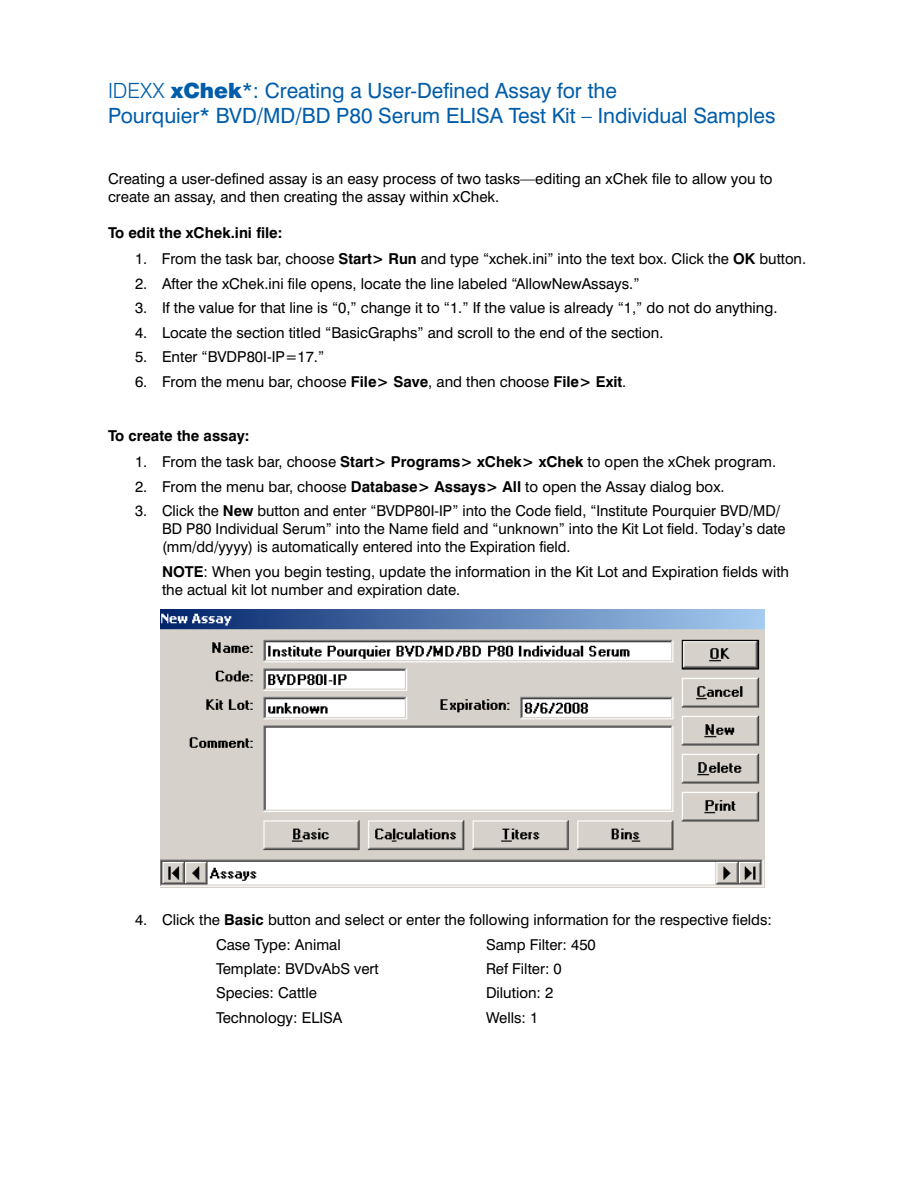
<style>
.page{position:relative;width:918px;height:1188px;background:#fff}
.page>*{position:absolute;margin:0;border:0;box-sizing:border-box;transform-origin:0 0}
.t1{font:21px/25.2px "Swiss 721 BT";color:#005daa}
.t2{font:15px/18px "Swiss 721 BT";color:#000}
.t3{font:700 15px "Swiss 721 BT";color:#000}
.s1{font-weight:300}
.s2{font-weight:900}
.s3{font-weight:700}
</style>
<div class="page">
<img style="left:160px;top:609px;width:605px;height:278px">
<h1 class="t1" style="left:108px;top:78px;width:669px"><span class="s1">IDEXX</span> <span class="s2">xChek</span>*: Creating a User-Defined Assay for the<br>Pourquier* BVD/MD/BD P80 Serum ELISA Test Kit – Individual Samples</h1>
<p class="t2" style="left:108px;top:169px;width:666px">Creating a user-defined assay is an easy process of two tasks—editing an xChek file to allow you to create an assay, and then creating the assay within xChek.</p>
<p class="t3" style="left:108px;top:223px;width:176px">To edit the xChek.ini file:</p>
<p class="t2" style="left:135px;top:250px;width:673px">1. From the task bar, choose <span class="s3">Start&gt; Run</span> and type “xchek.ini” into the text box. Click the <span class="s3">OK</span> button.</p>
<p class="t2" style="left:135px;top:274px;width:506px">2. After the xChek.ini file opens, locate the line labeled “AllowNewAssays.”</p>
<p class="t2" style="left:135px;top:299px;width:644px">3. If the value for that line is “0,” change it to “1.” If the value is already “1,” do not do anything.</p>
<p class="t2" style="left:135px;top:323px;width:530px">4. Locate the section titled “BasicGraphs” and scroll to the end of the section.</p>
<p class="t2" style="left:135px;top:348px;width:191px">5. Enter “BVDP80I-IP=17.”</p>
<p class="t2" style="left:135px;top:372px;width:493px">6. From the menu bar, choose <span class="s3">File&gt; Save</span>, and then choose <span class="s3">File&gt; Exit</span>.</p>
<p class="t3" style="left:108px;top:426px;width:143px">To create the assay:</p>
<p class="t2" style="left:135px;top:453px;width:643px">1. From the task bar, choose <span class="s3">Start&gt; Programs&gt; xChek&gt; xChek</span> to open the xChek program.</p>
<p class="t2" style="left:135px;top:477px;width:591px">2. From the menu bar, choose <span class="s3">Database&gt; Assays&gt; All</span> to open the Assay dialog box.</p>
<p class="t2" style="left:162px;top:502px;width:625px;text-indent:-27px">3. Click the <span class="s3">New</span> button and enter “BVDP80I-IP” into the Code field, “Institute Pourquier BVD/MD/<br>BD P80 Individual Serum” into the Name field and “unknown” into the Kit Lot field. Today’s date (mm/dd/yyyy) is automatically entered into the Expiration field.</p>
<p class="t3" style="left:162px;top:562px;width:22px">Note</p>
<p class="t2" style="left:162px;top:562px;width:629px;text-indent:42px">: When you begin testing, update the information in the Kit Lot and Expiration fields with the actual kit lot number and expiration date.</p>
<p class="t2" style="left:216px;top:907px;width:558px;line-height:24.5px;text-indent:-81px">4. Click the <span class="s3">Basic</span> button and select or enter the following information for the respective fields:<br>Case Type: Animal</p>
<p class="t2" style="left:486px;top:935px;width:111px">Samp Filter: 450</p>
<p class="t2" style="left:216px;top:960px;width:164px">Template: BVDvAbS vert</p>
<p class="t2" style="left:486px;top:960px;width:77px">Ref Filter: 0</p>
<p class="t2" style="left:216px;top:984px;width:103px">Species: Cattle</p>
<p class="t2" style="left:486px;top:984px;width:69px">Dilution: 2</p>
<p class="t2" style="left:216px;top:1008px;width:128px">Technology: ELISA</p>
<p class="t2" style="left:486px;top:1008px;width:54px">Wells: 1</p>
</div>
